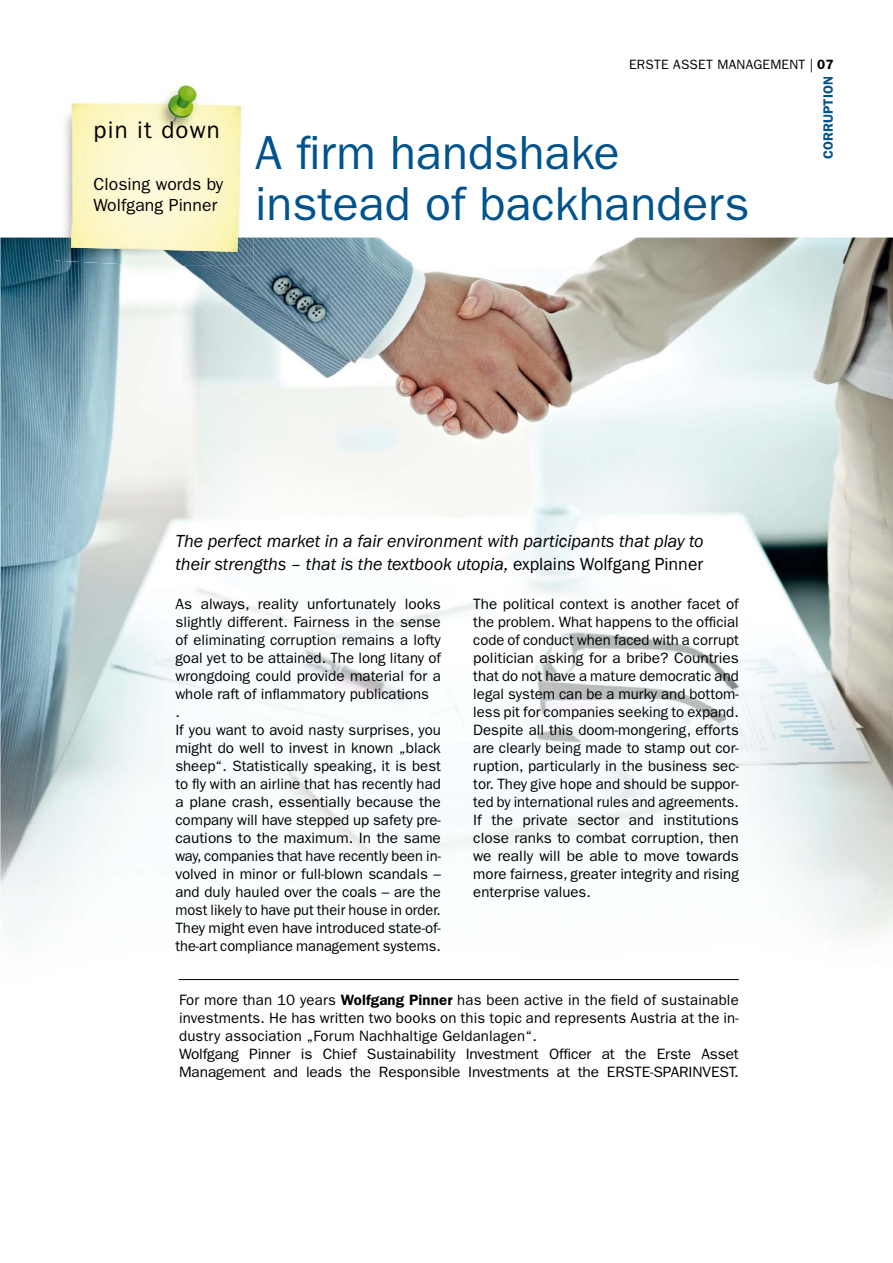
<style>
.page{position:relative;width:893px;height:1263px;background:#fff}
.page>*{position:absolute;margin:0;border:0;box-sizing:border-box;transform-origin:0 0}
.t1{font:48px/51px "ITC Franklin Gothic Std";color:#00538d}
.t2{font:24px "ITC Franklin Gothic Std";letter-spacing:.05em;color:#000003}
.t3{font:italic 18px/22.5px "Franklin Gothic";color:#000003}
.t4{font:17.55px/20.9px "ITC Franklin Gothic Std";letter-spacing:.005em;color:#000003}
.t5{font:15px/18px "ITC Franklin Gothic Std";color:#000003}
.t6{font:13.5px "ITC Franklin Gothic Std";letter-spacing:.02em;color:#000003}
.t7{font:600 13.5px "ITC Franklin Gothic Std";letter-spacing:.01em;color:#00538d}
.s1{font-weight:600}
.s2{font-style:normal}
</style>
<div class="page">
<img style="left:0;top:238px;width:893px;height:698px">
<img style="left:178px;top:412px;width:214px;height:569px">
<img style="left:551px;top:412px;width:214px;height:569px">
<img style="left:391px;top:464px;width:161px;height:517px">
<img style="left:125px;top:517px;width:54px;height:464px">
<img style="left:72px;top:622px;width:54px;height:359px">
<img style="left:764px;top:622px;width:54px;height:359px">
<img style="left:19px;top:780px;width:53px;height:156px">
<img style="left:817px;top:833px;width:54px;height:148px">
<img style="left:55px;top:84px;width:198px;height:182px">
<img style="left:71px;top:213px;width:167px;height:39px">
<hr style="left:179px;top:979px;width:560px;height:1px;background:#000003">
<h2 class="t2" style="left:94px;top:121px;width:128px">pin it down</h2>
<p class="t4" style="left:94px;top:175px;width:131px">Closing words by<br>Wolfgang Pinner</p>
<p class="t6" style="left:629px;top:59px;width:206px">ERSTE ASSET MANAGEMENT | <span class="s1">07</span></p>
<h1 class="t1" style="left:255px;top:132px;width:496px">A firm handshake instead of backhanders</h1>
<p class="t7" style="left:823px;top:159px;width:85px;rotate:-90deg">CORRUPTION</p>
<p class="t3" style="left:175px;top:529px;width:530px">The perfect market in a fair environment with participants that play to their strengths – that is the textbook utopia, <span class="s2">explains Wolfgang Pinner</span></p>
<p class="t5" style="left:175px;top:597px;width:267px">As always, reality unfortunately looks slightly different. Fairness in the sense of eliminating corruption remains a lofty goal yet to be attained. The long litany of wrongdoing could provide material for a whole raft of inflammatory publications<br>.<br>If you want to avoid nasty surprises, you might do well to invest in known „black sheep“. Statistically speaking, it is best to fly with an airline that has recently had a plane crash, essentially because the company will have stepped up safety pre&shy;cautions to the maximum. In the same way, companies that have recently been in&shy;volved in minor or full-blown scandals – and duly hauled over the coals – are the most likely to have put their house in order.<br>They might even have introduced state-of&shy;the-art compliance management systems.</p>
<p class="t5" style="left:473px;top:597px;width:267px;text-align:justify">The political context is another facet of the problem. What happens to the official code of conduct when faced with a corrupt politician asking for a bribe? Countries that do not have a mature democratic and legal system can be a murky and bottom&shy;less pit for companies seeking to expand.<br>Despite all this doom-mongering, efforts are clearly being made to stamp out cor&shy;ruption, particularly in the business sec&shy;tor. They give hope and should be suppor&shy;ted by international rules and agreements.<br>If the private sector and institutions close ranks to combat corruption, then we really will be able to move towards more fairness, greater integrity and rising enterprise values.</p>
<p class="t5" style="left:179px;top:993px;width:561px">For more than 10 years <span class="s1">Wolfgang Pinner</span> has been active in the field of sustainable investments. He has written two books on this topic and represents Austria at the in&shy;dustry association „Forum Nachhaltige Geldanlagen“.<br>Wolfgang Pinner is Chief Sustainability Investment Officer at the Erste Asset Management and leads the Responsible Investments at the ERSTE-SPARINVEST.</p>
</div>
